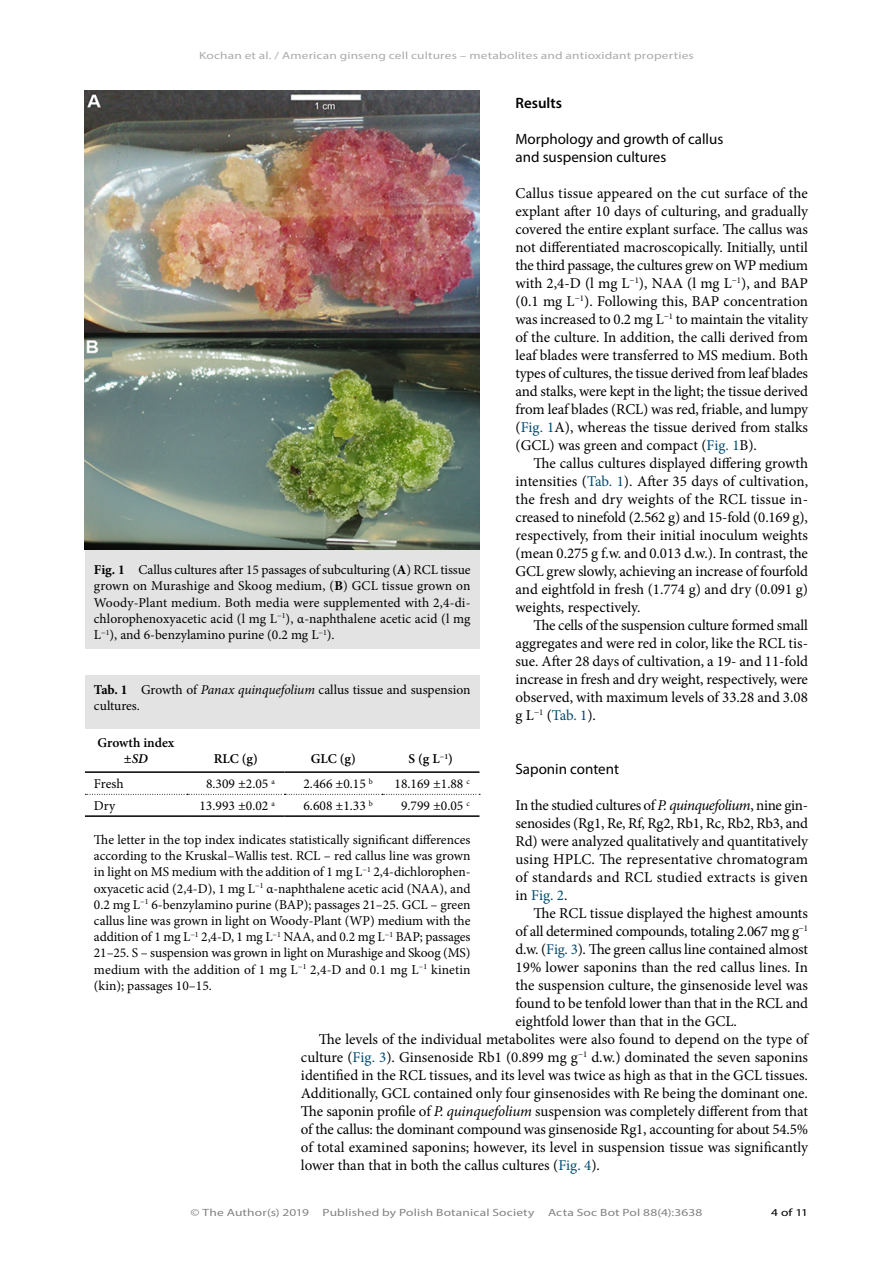
<style>
.page{position:relative;width:893px;height:1263px;background:#fff}
.page>*{position:absolute;margin:0;border:0;box-sizing:border-box;transform-origin:0 0}
.Body_text___first_li{font:15px/18px "Minion Pro";letter-spacing:-.005em;color:#000;text-align:justify}
.Body_text{font:15px/18px "Minion Pro";letter-spacing:.005em;color:#000;text-align:justify}
.Subheader___under_He{font:15px/18px "Myriad Pro";color:#000}
.Subheader{font:15px "Myriad Pro";color:#000}
.t1{font:600 15px "Myriad Pro";color:#000}
.Table_footer{font:13.5px/16.2px "Minion Pro";color:#000;text-align:justify}
.Table_data___align_t{font:13.5px "Minion Pro";color:#000}
.Table_header___defau{font:600 13.5px/16.2px "Minion Pro";color:#000;text-align:center}
.Table_data___align_l{font:13.5px "Minion Pro";color:#000}
.t2{font:10.5px "Myriad Pro Regular 3";letter-spacing:.01em;color:#aaa;scale:1.28 1}
.t3{font:10.5px "Myriad Pro Regular 3";letter-spacing:.01em;color:#828282;scale:1.28 1}
.t4{font:10.5px "Myriad Pro";color:#000;scale:1.28 1}
.s1{color:#004b6f}
.s2{font-style:italic}
.s3{font-weight:700}
</style>
<div class="page">
<div style="left:85px;top:549px;width:394px;height:99px;background:#e2e3e2"></div>
<img style="left:85px;top:90px;width:394px;height:459px">
<div style="left:85px;top:675px;width:394px;height:53px;background:#e2e3e2"></div>
<hr style="left:85px;top:771px;width:102px;height:2px;background:#000">
<hr style="left:187px;top:771px;width:97px;height:2px;background:#000">
<hr style="left:284px;top:771px;width:98px;height:2px;background:#000">
<hr style="left:382px;top:771px;width:97px;height:2px;background:#000">
<hr style="left:85px;top:815px;width:102px;height:2px;background:#000">
<hr style="left:187px;top:815px;width:97px;height:2px;background:#000">
<hr style="left:284px;top:815px;width:98px;height:2px;background:#000">
<hr style="left:382px;top:815px;width:97px;height:2px;background:#000">
<svg style="left:85px;top:794px;width:395px;height:1px"></svg>
<p class="t2" style="left:199px;top:49px;width:388px">Kochan et al. / American ginseng cell cultures – metabolites and antioxidant properties</p>
<p class="t1" style="left:515px;top:93px;width:48px">Results</p>
<p class="Subheader___under_He" style="left:515px;top:130px;width:209px">Morphology and growth of callus and suspension cultures</p>
<p class="Body_text" style="left:515px;top:184px;width:294px">Callus tissue appeared on the cut surface of the explant after 10 days of culturing, and gradually covered the entire explant surface. The callus was not differentiated macroscopically. Initially, until the third passage, the cultures grew on WP medium with 2,4-D (l mg L<sup>−1</sup>), NAA (l mg L<sup>−1</sup>), and BAP (0.1 mg L<sup>−1</sup>). Following this, BAP concentration was increased to 0.2 mg L<sup>−1</sup> to maintain the vitality of the culture. In addition, the calli derived from leaf blades were transferred to MS medium. Both types of cultures, the tissue derived from leaf blades and stalks, were kept in the light; the tissue derived from leaf blades (RCL) was red, friable, and lumpy (<span class="s1">Fig. 1</span>A), whereas the tissue derived from stalks (GCL) was green and compact (<span class="s1">Fig. 1</span>B).</p>
<p class="Body_text___first_li" style="left:515px;top:454px;width:294px;text-indent:18px">The callus cultures displayed differing growth intensities (<span class="s1">Tab. 1</span>). After 35 days of cultivation, the fresh and dry weights of the RCL tissue in&shy;creased to ninefold (2.562 g) and 15-fold (0.169 g), respectively, from their initial inoculum weights (mean 0.275 g f.w. and 0.013 d.w.). In contrast, the GCL grew slowly, achieving an increase of fourfold and eightfold in fresh (1.774 g) and dry (0.091 g) weights, respectively.</p>
<p class="Body_text___first_li" style="left:515px;top:616px;width:294px;text-indent:18px">The cells of the suspension culture formed small aggregates and were red in color, like the RCL tis&shy;sue. After 28 days of cultivation, a 19- and 11-fold increase in fresh and dry weight, respectively, were observed, with maximum levels of 33.28 and 3.08 g L<sup>−1</sup> (<span class="s1">Tab. 1</span>).</p>
<p class="Subheader" style="left:515px;top:760px;width:105px">Saponin content</p>
<p class="Body_text" style="left:515px;top:796px;width:294px">In the studied cultures of <span class="s2">P. quinquefolium</span>, nine gin&shy;senosides (Rg1, Re, Rf, Rg2, Rb1, Rc, Rb2, Rb3, and Rd) were analyzed qualitatively and quantitatively using HPLC. The representative chromatogram of standards and RCL studied extracts is given in <span class="s1">Fig. 2</span>.</p>
<p class="Body_text___first_li" style="left:515px;top:904px;width:294px;text-indent:18px">The RCL tissue displayed the highest amounts of all determined compounds, totaling 2.067 mg g<sup>−1 </sup>d.w. (<span class="s1">Fig. 3</span>). The green callus line contained almost 19% lower saponins than the red callus lines. In the suspension culture, the ginsenoside level was found to be tenfold lower than that in the RCL and eightfold lower than that in the GCL.</p>
<p class="Body_text___first_li" style="left:301px;top:1030px;width:509px;text-indent:18px">The levels of the individual metabolites were also found to depend on the type of culture (<span class="s1">Fig. 3</span>). Ginsenoside Rb1 (0.899 mg g<sup>−1</sup> d.w.) dominated the seven saponins identified in the RCL tissues, and its level was twice as high as that in the GCL tissues.<br>Additionally, GCL contained only four ginsenosides with Re being the dominant one.<br>The saponin profile of <span class="s2">P. quinquefolium</span> suspension was completely different from that of the callus: the dominant compound was ginsenoside Rg1, accounting for about 54.5% of total examined saponins; however, its level in suspension tissue was significantly lower than that in both the callus cultures (<span class="s1">Fig. 4</span>).</p>
<p class="Table_footer" style="left:94px;top:562px;width:378px"><span class="s3">Fig. 1</span> Callus cultures after 15 passages of subculturing (<span class="s3">A</span>) RCL tissue grown on Murashige and Skoog medium, (<span class="s3">B</span>) GCL tissue grown on Woody-Plant medium. Both media were supplemented with 2,4-di&shy;chlorophenoxyacetic acid (l mg L<sup>−1</sup>), α-naphthalene acetic acid (l mg L<sup>−1</sup>), and 6-benzylamino purine (0.2 mg L<sup>−1</sup>).</p>
<p class="Table_footer" style="left:94px;top:681px;width:378px"><span class="s3">Tab. 1</span> Growth of <span class="s2">Panax quinquefolium</span> callus tissue and suspension cultures.</p>
<p class="Table_header___defau" style="left:98px;top:734px;width:78px">Growth index ±<span class="s2">SD</span></p>
<p class="Table_header___defau" style="left:214px;top:751px;width:46px">RLC (g)</p>
<p class="Table_header___defau" style="left:311px;top:751px;width:47px">GLC (g)</p>
<p class="Table_header___defau" style="left:409px;top:751px;width:46px">S (g L<sup>−1</sup>)</p>
<p class="Table_data___align_l" style="left:94px;top:775px;width:31px">Fresh</p>
<p class="Table_data___align_t" style="left:206px;top:775px;width:70px">8.309 ±2.05 <sup>a</sup></p>
<p class="Table_data___align_t" style="left:303px;top:775px;width:71px">2.466 ±0.15 <sup>b</sup></p>
<p class="Table_data___align_t" style="left:394px;top:775px;width:77px">18.169 ±1.88 <sup>c</sup></p>
<p class="Table_data___align_l" style="left:94px;top:797px;width:23px">Dry</p>
<p class="Table_data___align_t" style="left:200px;top:797px;width:77px">13.993 ±0.02 <sup>a</sup></p>
<p class="Table_data___align_t" style="left:303px;top:797px;width:71px">6.608 ±1.33 <sup>b</sup></p>
<p class="Table_data___align_t" style="left:401px;top:797px;width:70px">9.799 ±0.05 <sup>c</sup></p>
<p class="Table_footer" style="left:94px;top:832px;width:378px">The letter in the top index indicates statistically significant differences according to the Kruskal–Wallis test. RCL – red callus line was grown in light on MS medium with the addition of 1 mg L<sup>−1</sup> 2,4-dichlorophen&shy;oxyacetic acid (2,4-D), 1 mg L<sup>−1</sup> α-naphthalene acetic acid (NAA), and 0.2 mg L<sup>−1</sup> 6-benzylamino purine (BAP); passages 21–25. GCL – green callus line was grown in light on Woody-Plant (WP) medium with the addition of 1 mg L<sup>−1</sup> 2,4-D, 1 mg L<sup>−1</sup> NAA, and 0.2 mg L<sup>−1</sup> BAP; passages 21–25. S – suspension was grown in light on Murashige and Skoog (MS) medium with the addition of 1 mg L<sup>−1</sup> 2,4-D and 0.1 mg L<sup>−1</sup> kinetin (kin); passages 10–15.</p>
<p class="t3" style="left:191px;top:1205px;width:94px">© The Author(s) 2019</p>
<p class="t3" style="left:322px;top:1205px;width:167px">Published by Polish Botanical Society</p>
<p class="t3" style="left:548px;top:1205px;width:122px">Acta Soc Bot Pol 88(4):3638</p>
<p class="t4" style="left:771px;top:1205px;width:30px">4 of 11</p>
</div>
